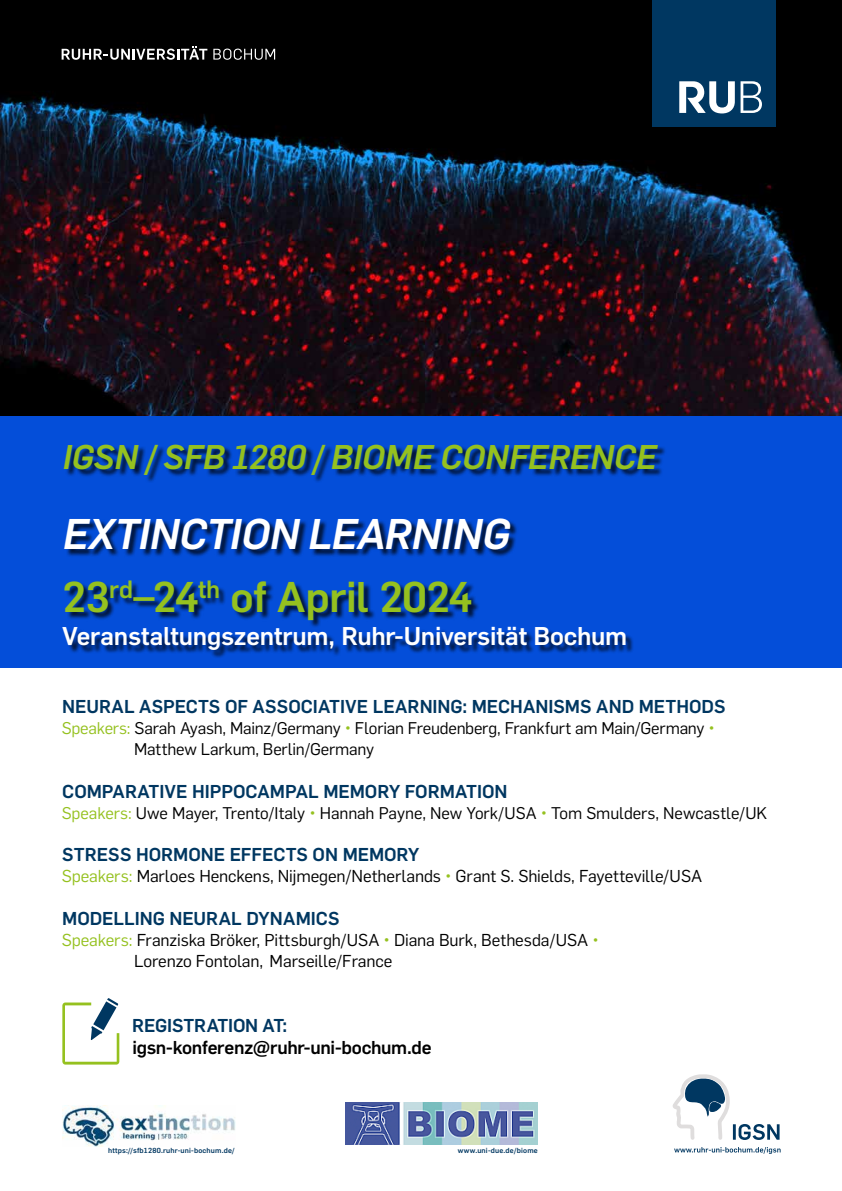
<style>
.page{position:relative;width:842px;height:1191px;background:#fff}
.page>*{position:absolute;margin:0;border:0;box-sizing:border-box;transform-origin:0 0}
.t1{font:700 42.1px "Rub Flama";letter-spacing:-.01em;color:#95c11f}
.t2{font:italic 700 42.1px "Rub Flama";letter-spacing:-.01em;color:#fff}
.t3{font:italic 700 33.6px "Rub Flama";letter-spacing:-.01em;color:#95c11f}
.t4{font:700 25.2px "Rub Flama";letter-spacing:-.01em;color:#fff}
.t5{font:700 18.3px "Rub Flama";letter-spacing:-.005em;color:#003761}
.t6{font:700 18.3px "Rub Flama";letter-spacing:-.015em;color:#000}
.t7{font:16.9px/21.2px "Rub Flama";letter-spacing:-.005em;color:#000}
.t8{font:16.6px/21.2px "Rub Flama";letter-spacing:-.01em;color:#000}
.t9{font:700 7.2px "Rub Flama";letter-spacing:.025em;color:#003761}
.s1{color:#95c11f}
.s2{font-size:16.6px;color:#95c11f}
</style>
<div class="page">
<svg style="left:673px;top:1074px;width:108px;height:80px"></svg>
<img style="left:62px;top:1105px;width:173px;height:41px">
<img style="left:0;top:0;width:842px;height:416px">
<div style="left:0;top:416px;width:842px;height:251px;background:#044ed9"></div>
<div style="left:66px;top:519px;width:452px;height:39px;background:#000;opacity:.75"></div>
<svg style="left:213px;top:49px;width:62px;height:11px"></svg>
<svg style="left:62px;top:46px;width:145px;height:14px"></svg>
<div style="left:652px;top:0;width:124px;height:127px;background:#003761"></div>
<svg style="left:679px;top:81px;width:83px;height:32px"></svg>
<svg style="left:62px;top:998px;width:57px;height:66px"></svg>
<div style="left:65px;top:581px;width:569px;height:78px;background:#000;opacity:.75"></div>
<div style="left:65px;top:445px;width:601px;height:38px;background:#000;opacity:.75"></div>
<img style="left:346px;top:1102px;width:191px;height:42px">
<h2 class="t3" style="left:62px;top:432px;width:596px">IGSN / SFB 1280 / BIOME CONFERENCE</h2>
<h1 class="t2" style="left:62px;top:503px;width:449px">EXTINCTION LEARNING</h1>
<h1 class="t1" style="left:63px;top:566px;width:411px">23<sup>rd</sup>–24<sup>th</sup> of April 2024</h1>
<h3 class="t4" style="left:63px;top:618px;width:566px">Veranstaltungszentrum, Ruhr-Universität Bochum</h3>
<p class="t5" style="left:62px;top:693px;width:665px">NEURAL ASPECTS OF ASSOCIATIVE LEARNING: MECHANISMS AND METHODS</p>
<p class="t8" style="left:134px;top:716px;width:582px;text-indent:-72px"><span class="s1">Speakers:</span> Sarah Ayash, Mainz/Germany <span class="s1">•</span> Florian Freudenberg, Frankfurt am Main/Germany <span class="s1">•<br></span>Matthew Larkum, Berlin/Germany</p>
<p class="t5" style="left:62px;top:778px;width:447px">COMPARATIVE HIPPOCAMPAL MEMORY FORMATION</p>
<p class="t8" style="left:62px;top:801px;width:707px"><span class="s1">Speakers:</span> Uwe Mayer, Trento/Italy <span class="s1">•</span> Hannah Payne, New York/USA <span class="s1">•</span> Tom Smulders, Newcastle/UK</p>
<p class="t5" style="left:62px;top:841px;width:359px">STRESS HORMONE EFFECTS ON MEMORY</p>
<p class="t7" style="left:62px;top:864px;width:642px"><span class="s1">Speakers:</span> Marloes Henckens, Nijmegen/Netherlands <span class="s2">•</span> Grant S. Shields, Fayetteville/USA</p>
<p class="t5" style="left:62px;top:905px;width:279px">MODELLING NEURAL DYNAMICS</p>
<p class="t7" style="left:134px;top:928px;width:466px;text-indent:-72px"><span class="s1">Speakers:</span> Franziska Bröker, Pittsburgh/USA <span class="s1">•</span> Diana Burk, Bethesda/USA <span class="s2">•<br></span>Lorenzo Fontolan, Marseille/France</p>
<p class="t5" style="left:132px;top:1012px;width:156px">REGISTRATION AT:</p>
<p class="t6" style="left:132px;top:1034px;width:301px">igsn-konferenz@ruhr-uni-bochum.de</p>
<p class="t9" style="left:108px;top:1145px;width:128px">https://sfb1280.ruhr-uni-bochum.de/</p>
<p class="t9" style="left:458px;top:1145px;width:82px">www.uni-due.de/biome</p>
</div>
